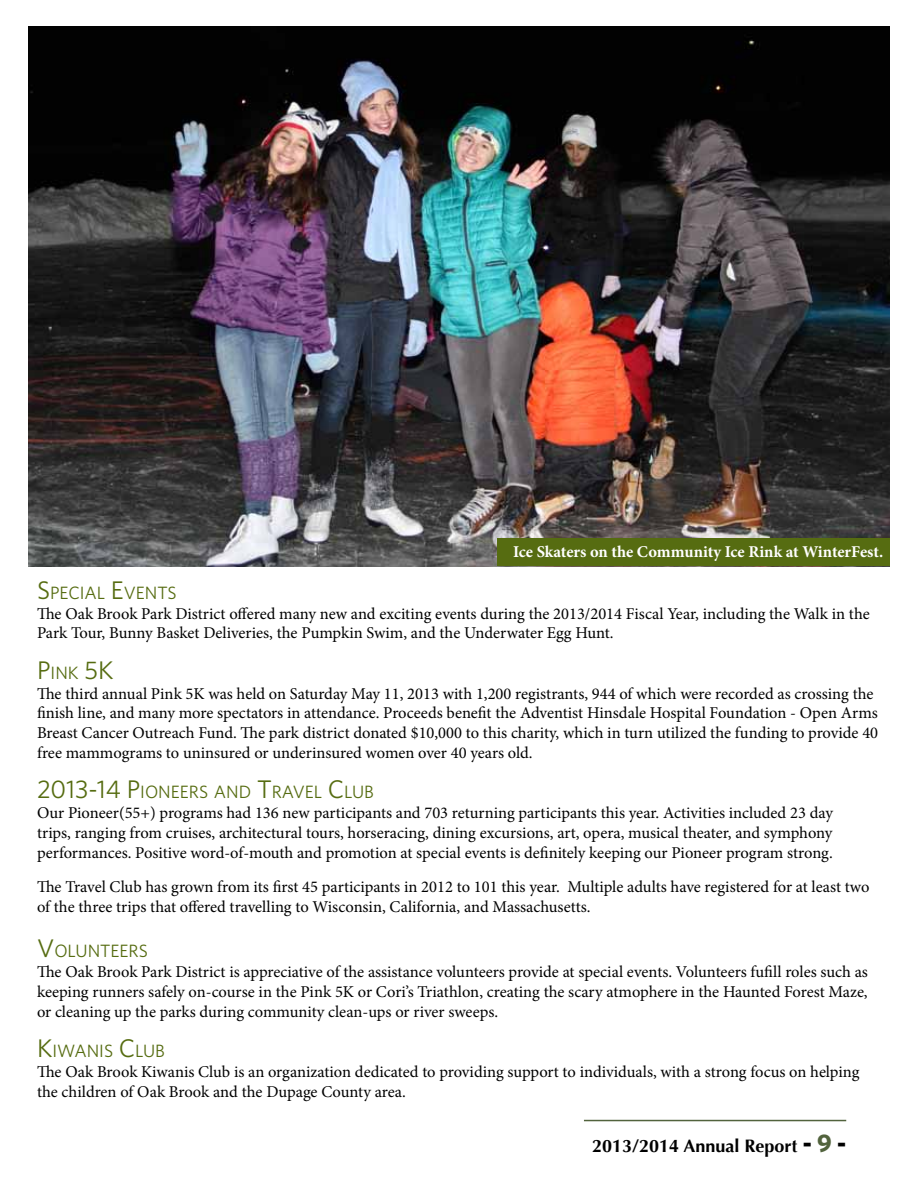
<style>
.page{position:relative;width:918px;height:1188px;background:#fff}
.page>*{position:absolute;margin:0;border:0;box-sizing:border-box;transform-origin:0 0}
.t1{font:25.5px "Whitney";color:#566c11}
.t2{font:700 18px "Optima";color:#000}
.t3{font:17.85px "Whitney";color:#566c11}
.t4{font:16.5px/19.8px "Minion Pro";color:#000}
.t5{font:700 16.5px "Minion Pro";letter-spacing:-.005em;color:#fff}
.s1{font-size:25.5px}
.s2{font-size:17.85px}
.s3{font-family:"Whitney";font-size:25.5px}
.s4{font-family:"Whitney";font-size:25.5px;color:#52633d}
</style>
<div class="page">
<hr style="left:584px;top:1120px;width:262px;height:1px;background:#52633d">
<img style="left:28px;top:26px;width:862px;height:540px">
<div style="left:497px;top:538px;width:393px;height:28px;background:#566c11"></div>
<p class="t5" style="left:513px;top:540px;width:372px">Ice Skaters on the Community Ice Rink at WinterFest.</p>
<p class="t3" style="left:37px;top:582px;width:139px"><span class="s1">S</span>PECIAL <span class="s1">E</span>VENTS</p>
<p class="t4" style="left:37px;top:603px;width:834px">The Oak Brook Park District offered many new and exciting events during the 2013/2014 Fiscal Year, including the Walk in the<br>Park Tour, Bunny Basket Deliveries, the Pumpkin Swim, and the Underwater Egg Hunt.</p>
<h1 class="t1" style="left:37px;top:654px;width:75px">P<span class="s2">INK</span> 5K</h1>
<p class="t4" style="left:37px;top:683px;width:843px">The third annual Pink 5K was held on Saturday May 11, 2013 with 1,200 registrants, 944 of which were recorded as crossing the finish line, and many more spectators in attendance. Proceeds benefit the Adventist Hinsdale Hospital Foundation - Open Arms Breast Cancer Outreach Fund. The park district donated $10,000 to this charity, which in turn utilized the funding to provide 40 free mammograms to uninsured or underinsured women over 40 years old.</p>
<p class="t3" style="left:37px;top:781px;width:336px"><span class="s1">2013-14 P</span>IONEERS AND <span class="s1">T</span>RAVEL <span class="s1">C</span>LUB</p>
<p class="t4" style="left:37px;top:803px;width:797px;text-align:justify">Our Pioneer(55+) programs had 136 new participants and 703 returning participants this year. Activities included 23 day trips, ranging from cruises, architectural tours, horseracing, dining excursions, art, opera, musical theater, and symphony performances. Positive word-of-mouth and promotion at special events is definitely keeping our Pioneer program strong.</p>
<p class="t4" style="left:37px;top:877px;width:834px">The Travel Club has grown from its first 45 participants in 2012 to 101 this year. Multiple adults have registered for at least two of the three trips that offered travelling to Wisconsin, California, and Massachusetts.</p>
<p class="t3" style="left:37px;top:940px;width:110px"><span class="s1">V</span>OLUNTEERS</p>
<p class="t4" style="left:37px;top:962px;width:832px;text-align:justify">The Oak Brook Park District is appreciative of the assistance volunteers provide at special events. Volunteers fufill roles such as keeping runners safely on-course in the Pink 5K or Cori’s Triathlon, creating the scary atmophere in the Haunted Forest Maze, or cleaning up the parks during community clean-ups or river sweeps.</p>
<p class="t3" style="left:37px;top:1040px;width:127px"><span class="s1">K</span>IWANIS <span class="s1">C</span>LUB</p>
<p class="t4" style="left:37px;top:1062px;width:824px">The Oak Brook Kiwanis Club is an organization dedicated to providing support to individuals, with a strong focus on helping the children of Oak Brook and the Dupage County area.</p>
<p class="t2" style="left:592px;top:1135px;width:256px">2013/2014 Annual Report <span class="s3">-</span> <span class="s4">9</span> <span class="s3">-</span></p>
</div>
